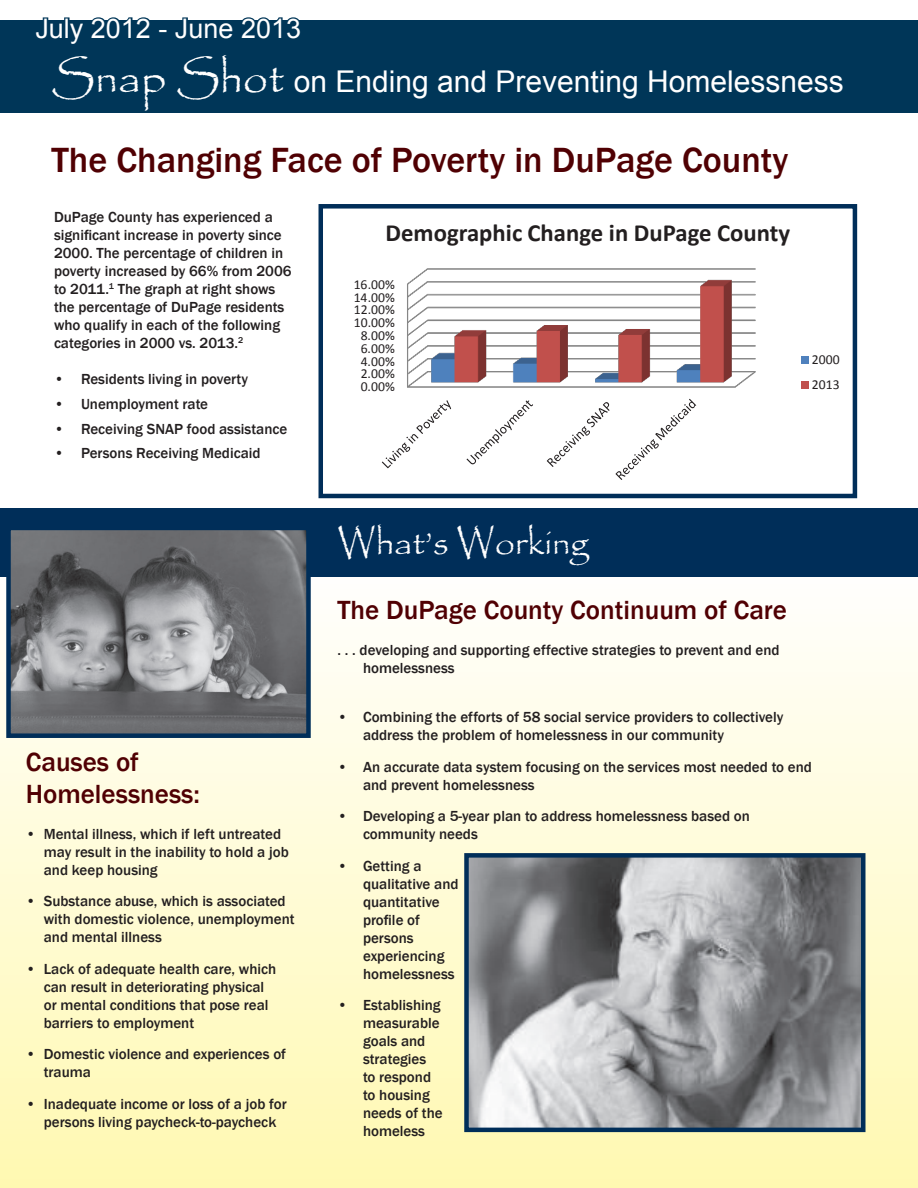
<style>
.page{position:relative;width:918px;height:1188px;background:#fff}
.page>*{position:absolute;margin:0;border:0;box-sizing:border-box;transform-origin:0 0}
.t1{font:500 36px "Franklin Gothic";color:#500003}
.t2{font:36px "Papyrus";color:#fff}
.t3{font:30px "Arial";color:#fff}
.t4{font:500 27px/32.4px "Franklin Gothic";color:#500003}
.t5{font:27px "Arial";color:#fff}
.t6{font:700 24.75px "Calibri";color:#231f20}
.t7{font:500 15px/18px "Franklin Gothic";color:#231f20}
.t8{font:13.65px/24.9px "Calibri";color:#231f20}
.s1{font-family:"Papyrus";font-size:45px}
.s2{font-family:"Papyrus";font-weight:400;color:#fff}
</style>
<div class="page">
<svg style="left:0;top:647px;width:918px;height:541px;background:#fefbd3"></svg>
<div style="left:0;top:509px;width:918px;height:68px;background:#002e59"></div>
<div style="left:0;top:21px;width:918px;height:92px;background:#003658"></div>
<svg style="left:33px;top:17px;width:120px;height:4px"></svg>
<svg style="left:173px;top:17px;width:130px;height:4px"></svg>
<img style="left:12px;top:532px;width:293px;height:200px">
<div style="left:6px;top:526px;width:305px;height:212px;border:5px solid #002e59"></div>
<img style="left:470px;top:859px;width:390px;height:267px">
<div style="left:464px;top:853px;width:402px;height:279px;border:5px solid #002e59"></div>
<img style="left:407px;top:268px;width:349px;height:120px">
<svg style="left:381px;top:399px;width:315px;height:81px"></svg>
<div style="left:801px;top:356px;width:8px;height:8px;background:#4f81bd"></div>
<div style="left:801px;top:381px;width:8px;height:8px;background:#c0504d"></div>
<div style="left:319px;top:204px;width:538px;height:294px;border:5px solid #002e59"></div>
<h3 class="t5" style="left:35px;top:19px;width:267px">July 2012 - June 2013</h3>
<h2 class="t3" style="left:52px;top:70px;width:794px"><span class="s1">Snap Shot</span> on Ending and Preventing Homelessness</h2>
<h1 class="t1" style="left:52px;top:147px;width:756px">The Changing Face of Poverty in DuPage County<span class="s2">y</span></h1>
<p class="t7" style="left:54px;top:209px;width:239px">DuPage County has experienced a significant increase in poverty since 2000. The percentage of children in poverty increased by 66% from 2006 to 2011.<sup>1</sup> The graph at right shows the percentage of DuPage residents who qualify in each of the following categories in 2000 vs. 2013.<sup>2</sup></p>
<p class="t7" style="left:54px;top:370px;width:196px">• Residents living in poverty</p>
<p class="t7" style="left:54px;top:395px;width:156px">• Unemployment rate</p>
<p class="t7" style="left:54px;top:420px;width:235px">• Receiving SNAP food assistance</p>
<p class="t7" style="left:54px;top:445px;width:208px">• Persons Receiving Medicaid</p>
<h3 class="t6" style="left:385px;top:217px;width:406px">Demographic Change in DuPage County</h3>
<p class="t8" style="left:351px;top:269px;width:43px">16.00%</p>
<p class="t8" style="left:354px;top:272px;width:43px">16.00%</p>
<p class="t8" style="left:351px;top:282px;width:43px">14.00%</p>
<p class="t8" style="left:354px;top:285px;width:43px">14.00%</p>
<p class="t8" style="left:351px;top:295px;width:43px">12.00%</p>
<p class="t8" style="left:354px;top:297px;width:43px">12.00%</p>
<p class="t8" style="left:351px;top:309px;width:43px">10.00%</p>
<p class="t8" style="left:354px;top:310px;width:43px">10.00%</p>
<p class="t8" style="left:358px;top:322px;width:36px">8.00%</p>
<p class="t8" style="left:361px;top:323px;width:36px">8.00%</p>
<p class="t8" style="left:358px;top:335px;width:36px">6.00%</p>
<p class="t8" style="left:361px;top:336px;width:36px">6.00%</p>
<p class="t8" style="left:358px;top:348px;width:36px">4.00%</p>
<p class="t8" style="left:361px;top:349px;width:36px">4.00%</p>
<p class="t8" style="left:358px;top:361px;width:36px">2.00%</p>
<p class="t8" style="left:361px;top:362px;width:36px">2.00%</p>
<p class="t8" style="left:358px;top:374px;width:36px">0.00%</p>
<p class="t8" style="left:361px;top:374px;width:36px">0.00%</p>
<p class="t8" style="left:812px;top:347px;width:29px">2000<br>2013</p>
<h3 class="t4" style="left:26px;top:748px;width:176px">Causes of<br>Homelessness:</h3>
<p class="t7" style="left:44px;top:825px;width:246px;text-indent:-18px">• Mental illness, which if left untreated may result in the inability to hold a job and keep housing</p>
<p class="t7" style="left:44px;top:893px;width:252px;text-indent:-18px">• Substance abuse, which is associated with domestic violence, unemployment and mental illness</p>
<p class="t7" style="left:44px;top:960px;width:234px;text-indent:-18px">• Lack of adequate health care, which can result in deteriorating physical or mental conditions that pose real barriers to employment</p>
<p class="t7" style="left:44px;top:1046px;width:244px;text-indent:-18px">• Domestic violence and experiences of trauma</p>
<p class="t7" style="left:26px;top:1095px;width:262px;text-align:center">• Inadequate income or loss of a job for persons living paycheck-to-paycheck</p>
<h1 class="t2" style="left:338px;top:525px;width:253px">What’s Working</h1>
<h3 class="t4" style="left:338px;top:596px;width:451px">The DuPage County Continuum of Care</h3>
<p class="t7" style="left:363px;top:642px;width:418px;text-indent:-26px">. . . developing and supporting effective strategies to prevent and end homelessness</p>
<p class="t7" style="left:363px;top:708px;width:422px;text-indent:-26px">• Combining the efforts of 58 social service providers to collectively address the problem of homelessness in our community</p>
<p class="t7" style="left:363px;top:758px;width:451px;text-indent:-26px">• An accurate data system focusing on the services most needed to end and prevent homelessness</p>
<p class="t7" style="left:363px;top:807px;width:389px;text-indent:-26px">• Developing a 5-year plan to address homelessness based on community needs</p>
<p class="t7" style="left:363px;top:857px;width:97px;text-indent:-26px">• Getting a qualitative and quantitative profile of persons experiencing homelessness</p>
<p class="t7" style="left:363px;top:996px;width:81px;text-indent:-26px">• Establishing measurable goals and strategies<br>to respond to housing needs of the homeless</p>
</div>
